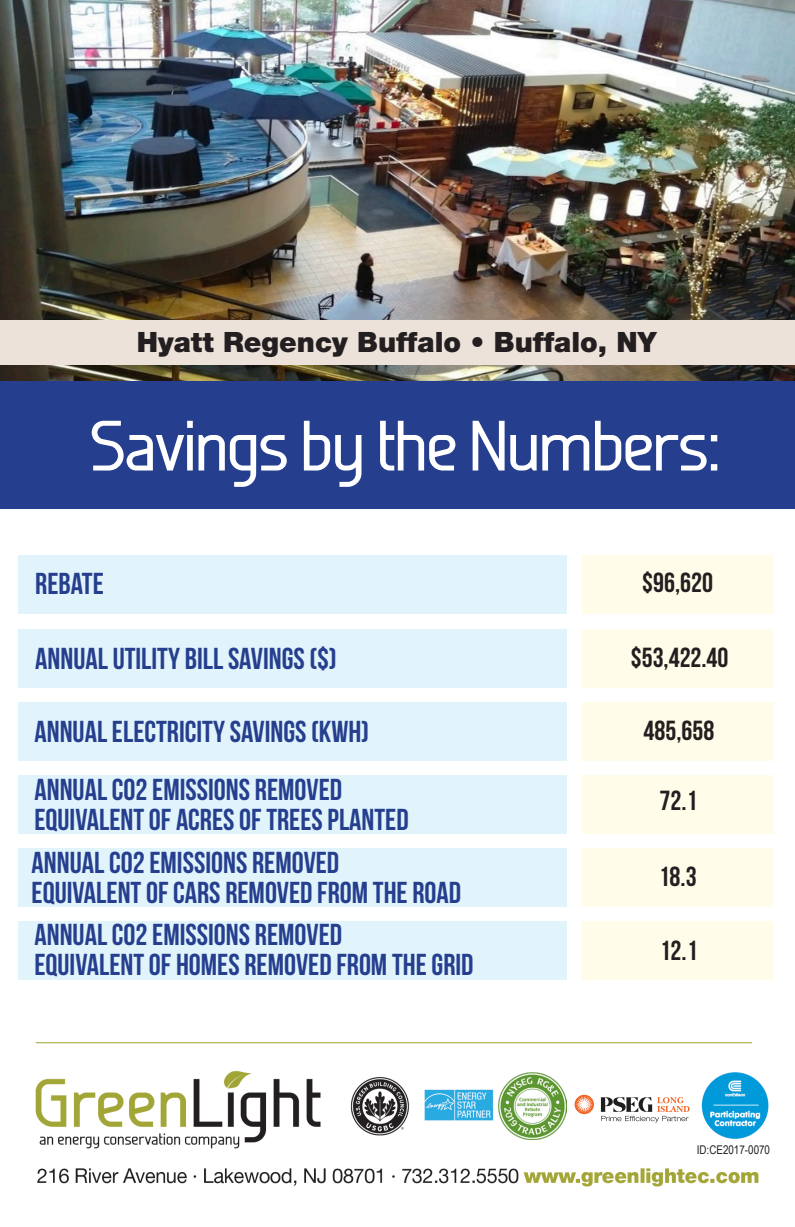
<style>
.page{position:relative;width:795px;height:1227px;background:#fff}
.page>*{position:absolute;margin:0;border:0;box-sizing:border-box;transform-origin:0 0}
.t1{font:30.2px "Bebas Neue";color:#253f8e}
.t2{font:900 28px "Helvetica Neue LT Std";color:#231f20}
.t3{font:27.6px "Bebas Neue";color:#231f20}
.t4{font:12px "Arial Narrow";color:#231f20}
</style>
<div class="page">
<div style="left:0;top:378px;width:795px;height:131px;background:#253f8e"></div>
<img style="left:0;top:0;width:795px;height:380px">
<svg style="left:92px;top:421px;width:92px;height:49px"></svg>
<div style="left:187px;top:421px;width:6px;height:7px;background:#fff"></div>
<div style="left:187px;top:435px;width:6px;height:35px;background:#fff"></div>
<svg style="left:198px;top:435px;width:89px;height:52px"></svg>
<svg style="left:304px;top:421px;width:57px;height:66px"></svg>
<svg style="left:380px;top:421px;width:75px;height:49px"></svg>
<svg style="left:472px;top:421px;width:32px;height:49px"></svg>
<svg style="left:510px;top:435px;width:26px;height:35px"></svg>
<svg style="left:542px;top:435px;width:47px;height:35px"></svg>
<svg style="left:595px;top:421px;width:122px;height:49px"></svg>
<div style="left:0;top:320px;width:795px;height:45px;background:#ece2d9"></div>
<div style="left:19px;top:555px;width:548px;height:59px;background:#e1f4fc"></div>
<div style="left:19px;top:629px;width:548px;height:58px;background:#e1f4fc"></div>
<div style="left:19px;top:702px;width:548px;height:58px;background:#e1f4fc"></div>
<div style="left:19px;top:775px;width:548px;height:58px;background:#e1f4fc"></div>
<div style="left:19px;top:848px;width:548px;height:58px;background:#e1f4fc"></div>
<div style="left:19px;top:921px;width:548px;height:59px;background:#e1f4fc"></div>
<div style="left:582px;top:555px;width:192px;height:59px;background:#fffde9"></div>
<div style="left:582px;top:629px;width:192px;height:58px;background:#fffde9"></div>
<div style="left:582px;top:702px;width:192px;height:58px;background:#fffde9"></div>
<div style="left:582px;top:775px;width:192px;height:58px;background:#fffde9"></div>
<div style="left:582px;top:848px;width:192px;height:58px;background:#fffde9"></div>
<div style="left:582px;top:921px;width:192px;height:59px;background:#fffde9"></div>
<img style="left:35px;top:1042px;width:724px;height:145px">
<img style="left:699px;top:1069px;width:70px;height:72px">
<img style="left:499px;top:1072px;width:67px;height:67px">
<svg style="left:574px;top:1094px;width:20px;height:20px"></svg>
<svg style="left:575px;top:1095px;width:18px;height:18px"></svg>
<svg style="left:600px;top:1096px;width:89px;height:26px"></svg>
<p class="t2" style="left:137px;top:325px;width:521px">Hyatt Regency Buffalo • Buffalo, NY</p>
<p class="t1" style="left:35px;top:567px;width:70px">REBATE</p>
<p class="t3" style="left:642px;top:567px;width:72px">$96,620</p>
<p class="t1" style="left:35px;top:641px;width:303px">ANNUAL UTILITY BILL SAVINGS ($)</p>
<p class="t3" style="left:631px;top:642px;width:99px">$53,422.40</p>
<p class="t1" style="left:34px;top:715px;width:336px">ANNUAL ELECTRICITY SAVINGS (KWH)</p>
<p class="t3" style="left:643px;top:715px;width:72px">485,658</p>
<p class="t1" style="left:34px;top:773px;width:309px">ANNUAL CO2 EMISSIONS REMOVED</p>
<p class="t1" style="left:34px;top:803px;width:376px">EQUIVALENT OF ACRES OF TREES PLANTED</p>
<p class="t1" style="left:32px;top:846px;width:309px">ANNUAL CO2 EMISSIONS REMOVED</p>
<p class="t1" style="left:32px;top:876px;width:431px">EQUIVALENT OF CARS REMOVED FROM THE ROAD</p>
<p class="t1" style="left:34px;top:917px;width:309px">ANNUAL CO2 EMISSIONS REMOVED</p>
<p class="t1" style="left:34px;top:947px;width:441px">EQUIVALENT OF HOMES REMOVED FROM THE GRID</p>
<p class="t3" style="left:659px;top:785px;width:39px">72.1</p>
<p class="t3" style="left:659px;top:861px;width:39px">18.3</p>
<p class="t3" style="left:660px;top:935px;width:39px">12.1</p>
<p class="t4" style="left:697px;top:1140px;width:75px">ID:CE2017-0070</p>
</div>
